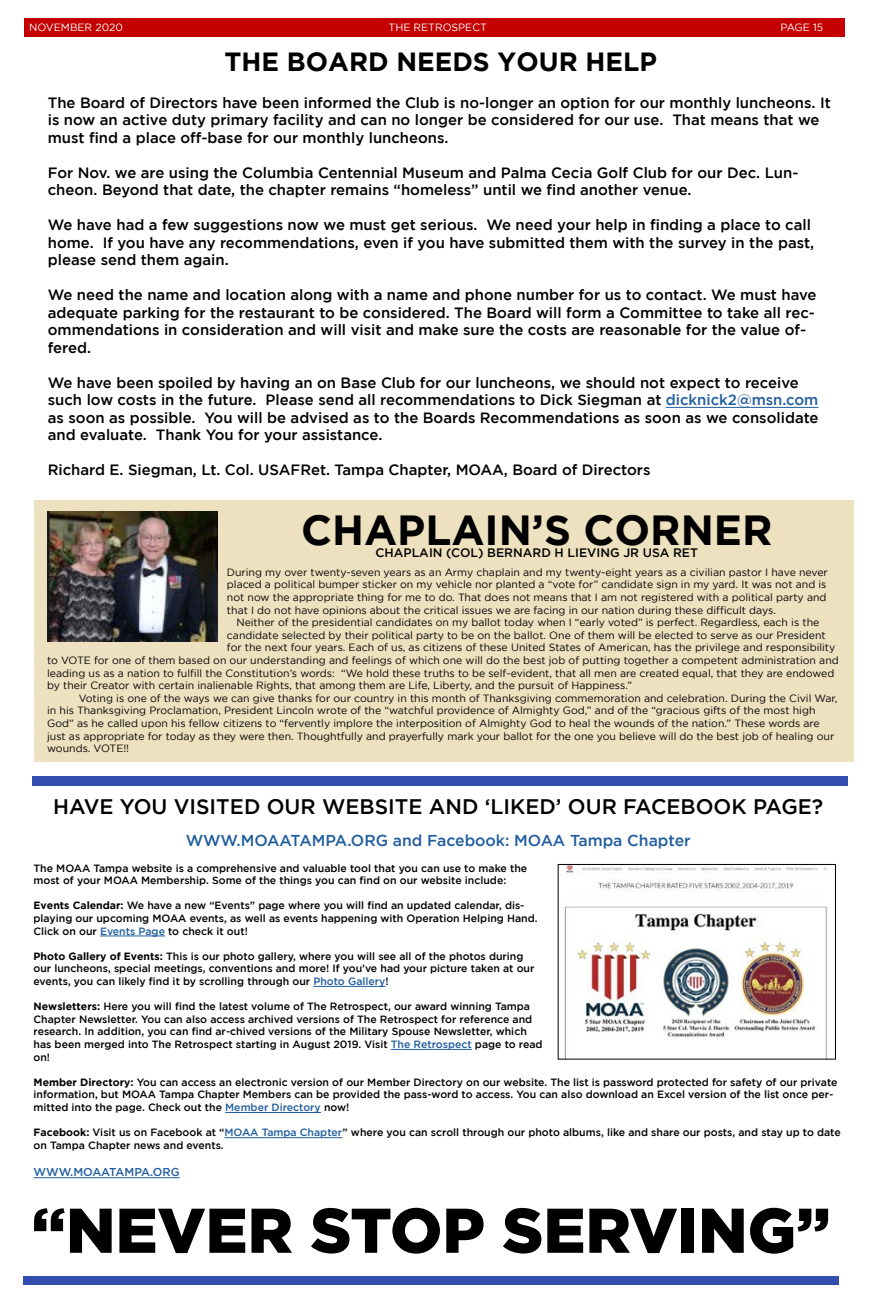
<style>
.page{position:relative;width:869px;height:1303px;background:#fff}
.page>*{position:absolute;margin:0;border:0;box-sizing:border-box;transform-origin:0 0}
.t1{font:900 63px "Gotham";color:#000}
.t2{font:700 42px "Gotham";color:#000}
.t3{font:700 26.25px "Gotham";color:#000}
.t4{font:500 21px "Gotham";color:#000}
.t5{font:500 15.75px "Gotham";color:#215e9e}
.t6{font:500 14.88px/17.5px "Gotham";color:#000}
.t7{font:500 12.25px "Gotham";color:#000}
.t8{font:500 11.38px "Gotham";letter-spacing:-.01em;color:#215e9e}
.t9{font:10.5px/12.6px "Gotham";color:#000}
.t10{font:500 10.5px/12.6px "Gotham";color:#000}
.t11{font:10.5px "Gotham";color:#fff}
.s1{color:#215e9e}
.s2{font-weight:700}
</style>
<div class="page">
<div style="left:24px;top:18px;width:820px;height:19px;background:#c50000"></div>
<div style="left:23px;top:1275px;width:815px;height:9px;background:#324fb0"></div>
<div style="left:32px;top:776px;width:815px;height:9px;background:#324fb0"></div>
<hr style="left:100px;top:935px;width:65px;height:1px;background:#215e9e">
<hr style="left:313px;top:986px;width:72px;height:1px;background:#215e9e">
<hr style="left:390px;top:1049px;width:81px;height:1px;background:#215e9e">
<hr style="left:225px;top:1112px;width:96px;height:1px;background:#215e9e">
<hr style="left:224px;top:1137px;width:118px;height:1px;background:#215e9e">
<hr style="left:34px;top:1177px;width:146px;height:1px;background:#215e9e">
<img style="left:564px;top:865px;width:264px;height:192px">
<div style="left:35px;top:500px;width:818px;height:261px;background:#eee1c0"></div>
<img style="left:47px;top:512px;width:170px;height:129px">
<hr style="left:665px;top:407px;width:153px;height:1px;background:#215e9e">
<p class="t11" style="left:29px;top:22px;width:95px">NOVEMBER 2020</p>
<p class="t11" style="left:388px;top:22px;width:100px">THE RETROSPECT</p>
<p class="t11" style="left:780px;top:22px;width:44px">PAGE 15</p>
<h3 class="t3" style="left:224px;top:47px;width:434px">THE BOARD NEEDS YOUR HELP</h3>
<p class="t6" style="left:48px;top:93px;width:784px">The Board of Directors have been informed the Club is no-longer an option for our monthly luncheons. It is now an active duty primary facility and can no longer be considered for our use. That means that we must find a place off-base for our monthly luncheons.</p>
<h3 class="t6" style="left:48px;top:163px;width:751px">For Nov. we are using the Columbia Centennial Museum and Palma Cecia Golf Club for our Dec. Lun&shy;cheon. Beyond that date, the chapter remains “homeless” until we find another venue.</h3>
<h3 class="t6" style="left:48px;top:216px;width:767px">We have had a few suggestions now we must get serious. We need your help in finding a place to call home. If you have any recommendations, even if you have submitted them with the survey in the past, please send them again.</h3>
<p class="t6" style="left:48px;top:286px;width:770px">We need the name and location along with a name and phone number for us to contact. We must have adequate parking for the restaurant to be considered. The Board will form a Committee to take all rec&shy;ommendations in consideration and will visit and make sure the costs are reasonable for the value of&shy;fered.</p>
<p class="t6" style="left:48px;top:373px;width:772px">We have been spoiled by having an on Base Club for our luncheons, we should not expect to receive such low costs in the future. Please send all recommendations to Dick Siegman at <span class="s1">dicknick2@msn.com </span>as soon as possible. You will be advised as to the Boards Recommendations as soon as we consolidate and evaluate. Thank You for your assistance.</p>
<h3 class="t6" style="left:48px;top:461px;width:604px">Richard E. Siegman, Lt. Col. USAFRet. Tampa Chapter, MOAA, Board of Directors</h3>
<h2 class="t2" style="left:301px;top:505px;width:472px">CHAPLAIN’S CORNER</h2>
<p class="t7" style="left:375px;top:545px;width:324px">CHAPLAIN (COL) BERNARD H LIEVING JR USA RET</p>
<p class="t9" style="left:227px;top:565px;width:602px">During my over twenty-seven years as an Army chaplain and my twenty-eight years as a civilian pastor I have never placed a political bumper sticker on my vehicle nor planted a “vote for” candidate sign in my yard. It was not and is not now the appropriate thing for me to do. That does not means that I am not registered with a political party and that I do not have opinions about the critical issues we are facing in our nation during these difficult days.</p>
<p class="t9" style="left:236px;top:616px;width:584px">Neither of the presidential candidates on my ballot today when I “early voted” is perfect. Regardless, each is the</p>
<p class="t9" style="left:227px;top:628px;width:600px">candidate selected by their political party to be on the ballot. One of them will be elected to serve as our President</p>
<p class="t9" style="left:227px;top:641px;width:609px">for the next four years. Each of us, as citizens of these United States of American, has the privilege and responsibility</p>
<p class="t9" style="left:47px;top:653px;width:792px">to VOTE for one of them based on our understanding and feelings of which one will do the best job of putting together a competent administration and</p>
<p class="t9" style="left:47px;top:666px;width:788px">leading us as a nation to fulfill the Constitution’s words: “We hold these truths to be self-evident, that all men are created equal, that they are endowed</p>
<p class="t9" style="left:47px;top:679px;width:586px">by their Creator with certain inalienable Rights, that among them are Life, Liberty, and the pursuit of Happiness.”</p>
<p class="t9" style="left:79px;top:691px;width:760px">Voting is one of the ways we can give thanks for our country in this month of Thanksgiving commemoration and celebration. During the Civil War,</p>
<p class="t9" style="left:47px;top:704px;width:769px">in his Thanksgiving Proclamation, President Lincoln wrote of the “watchful providence of Almighty God,” and of the “gracious gifts of the most high</p>
<p class="t9" style="left:47px;top:716px;width:773px">God” as he called upon his fellow citizens to “fervently implore the interposition of Almighty God to heal the wounds of the nation.” These words are</p>
<p class="t9" style="left:47px;top:729px;width:788px">just as appropriate for today as they were then. Thoughtfully and prayerfully mark your ballot for the one you believe will do the best job of healing our</p>
<p class="t9" style="left:47px;top:742px;width:83px">wounds. VOTE!!</p>
<h3 class="t4" style="left:53px;top:794px;width:771px">HAVE YOU VISITED OUR WEBSITE AND ‘LIKED’ OUR FACEBOOK PAGE?</h3>
<h3 class="t5" style="left:186px;top:831px;width:506px">WWW.MOAATAMPA.ORG and Facebook: MOAA Tampa Chapter</h3>
<p class="t10" style="left:34px;top:861px;width:495px">The MOAA Tampa website is a comprehensive and valuable tool that you can use to make the most of your MOAA Membership. Some of the things you can find on our website include:</p>
<p class="t10" style="left:34px;top:899px;width:505px"><span class="s2">Events Calendar:</span> We have a new “Events” page where you will find an updated calendar, dis&shy;playing our upcoming MOAA events, as well as events happening with Operation Helping Hand.<br>Click on our <span class="s1">Events Page</span> to check it out!</p>
<p class="t10" style="left:34px;top:949px;width:502px"><span class="s2">Photo Gallery of Events:</span> This is our photo gallery, where you will see all of the photos during our luncheons, special meetings, conventions and more! If you’ve had your picture taken at our events, you can likely find it by scrolling through our <span class="s1">Photo Gallery</span>!</p>
<p class="t10" style="left:34px;top:999px;width:510px"><span class="s2">Newsletters:</span> Here you will find the latest volume of The Retrospect, our award winning Tampa Chapter Newsletter. You can also access archived versions of The Retrospect for reference and research. In addition, you can find ar-chived versions of the Military Spouse Newsletter, which has been merged into The Retrospect starting in August 2019. Visit <span class="s1">The Retrospect</span> page to read on!</p>
<p class="t10" style="left:34px;top:1075px;width:805px"><span class="s2">Member Directory:</span> You can access an electronic version of our Member Directory on our website. The list is password protected for safety of our private information, but MOAA Tampa Chapter Members can be provided the pass-word to access. You can also download an Excel version of the list once per&shy;mitted into the page. Check out the <span class="s1">Member Directory</span> now!</p>
<p class="t10" style="left:34px;top:1125px;width:808px"><span class="s2">Facebook:</span> Visit us on Facebook at “<span class="s1">MOAA Tampa Chapter</span>” where you can scroll through our photo albums, like and share our posts, and stay up to date on Tampa Chapter news and events.</p>
<p class="t8" style="left:34px;top:1165px;width:148px">WWW.MOAATAMPA.ORG</p>
<h1 class="t1" style="left:32px;top:1193px;width:800px">“NEVER STOP SERVING”</h1>
</div>
